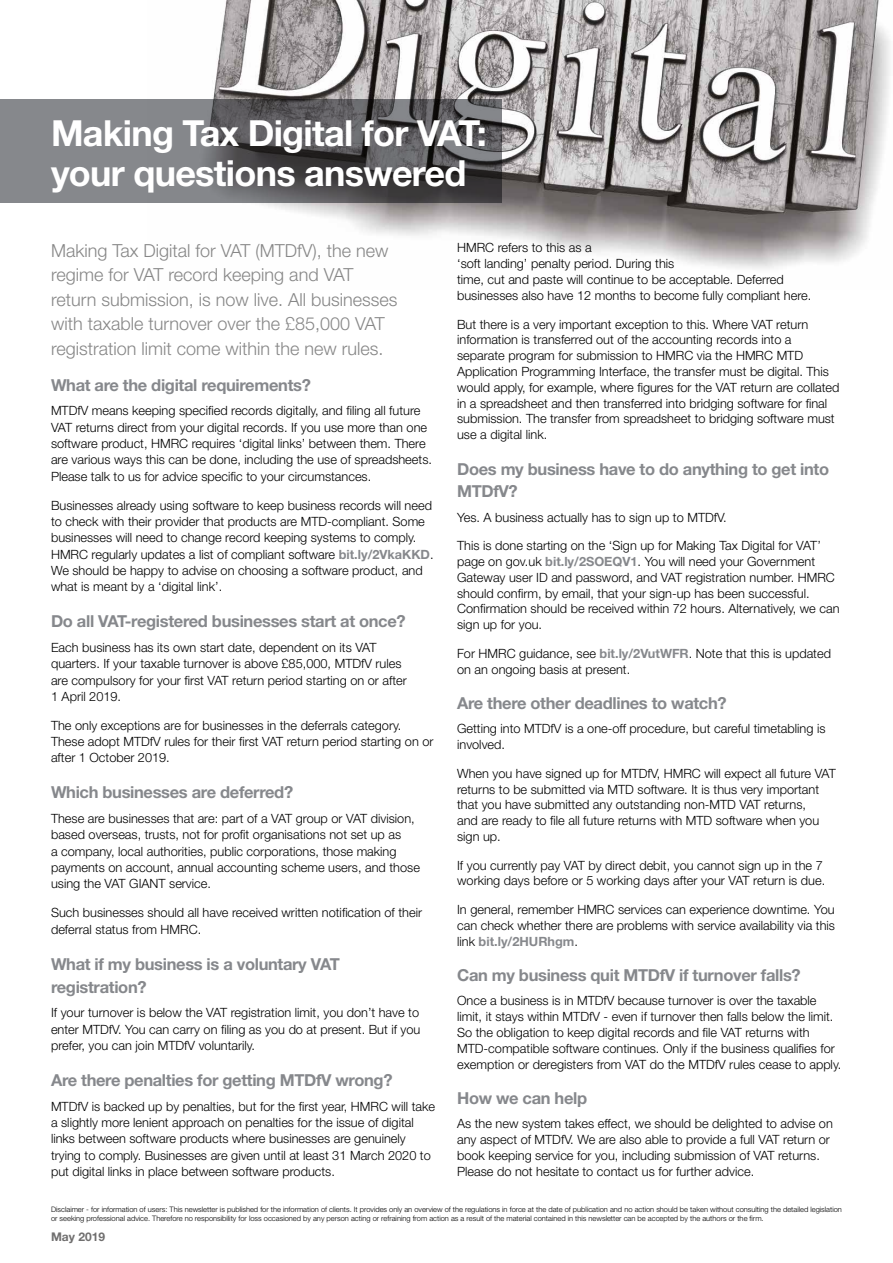
<style>
.page{position:relative;width:893px;height:1263px;background:#fff}
.page>*{position:absolute;margin:0;border:0;box-sizing:border-box;transform-origin:0 0}
.t1{font:700 36px/40.5px "Helvetica Neue";letter-spacing:-.02em;color:#fff}
.t2{font:300 18px/24.6px "Helvetica Neue";color:#878787}
.t3{font:700 16.5px/23.1px "Helvetica Neue";letter-spacing:-.02em;color:#86888c}
.t4{font:300 12.75px/15.8px "Helvetica Neue";color:#000}
.t5{font:700 12px "Helvetica Neue";color:#706f6f}
.t6{font:300 7.5px/9px "Helvetica Neue";color:#000}
.s1{font-weight:700;color:#86888c}
</style>
<div class="page">
<img style="left:147px;top:0;width:743px;height:269px">
<svg style="left:0;top:100px;width:502px;height:103px;background:#67676a"></svg>
<h1 class="t1" style="left:51px;top:112px;width:437px">Making Tax Digital for VAT: your questions answered</h1>
<h2 class="t2" style="left:51px;top:237px;width:348px">Making Tax Digital for VAT (MTDfV), the new regime for VAT record keeping and VAT return submission, is now live. All businesses with taxable turnover over the £85,000 VAT registration limit come within the new rules.</h2>
<p class="t3" style="left:51px;top:373px;width:261px">What are the digital requirements?</p>
<p class="t4" style="left:51px;top:402px;width:382px;line-height:16.4px">MTDfV means keeping specified records digitally, and filing all future VAT returns direct from your digital records. If you use more than one software product, HMRC requires ‘digital links’ between them. There are various ways this can be done, including the use of spreadsheets.<br>Please talk to us for advice specific to your circumstances.</p>
<p class="t4" style="left:51px;top:497px;width:384px;line-height:16.4px">Businesses already using software to keep business records will need to check with their provider that products are MTD-compliant. Some businesses will need to change record keeping systems to comply.<br>HMRC regularly updates a list of compliant software <span class="s1">bit.ly/2VkaKKD</span>.<br>We should be happy to advise on choosing a software product, and what is meant by a ‘digital link’.</p>
<p class="t3" style="left:51px;top:609px;width:356px">Do all VAT-registered businesses start at once?</p>
<p class="t4" style="left:51px;top:639px;width:357px;line-height:16.4px">Each business has its own start date, dependent on its VAT quarters. If your taxable turnover is above £85,000, MTDfV rules are compulsory for your first VAT return period starting on or after 1 April 2019.</p>
<p class="t4" style="left:51px;top:717px;width:384px;line-height:16.4px">The only exceptions are for businesses in the deferrals category.<br>These adopt MTDfV rules for their first VAT return period starting on or after 1 October 2019.</p>
<p class="t3" style="left:51px;top:780px;width:244px">Which businesses are deferred?</p>
<p class="t4" style="left:51px;top:810px;width:370px;line-height:16.4px">These are businesses that are: part of a VAT group or VAT division, based overseas, trusts, not for profit organisations not set up as<br>a company, local authorities, public corporations, those making payments on account, annual accounting scheme users, and those using the VAT GIANT service.</p>
<p class="t4" style="left:51px;top:904px;width:373px;line-height:16.4px">Such businesses should all have received written notification of their deferral status from HMRC.</p>
<p class="t3" style="left:51px;top:952px;width:290px">What if my business is a voluntary VAT registration?</p>
<p class="t4" style="left:51px;top:1004px;width:371px;line-height:16.4px;text-align:justify">If your turnover is below the VAT registration limit, you don’t have to enter MTDfV. You can carry on filing as you do at present. But if you prefer, you can join MTDfV voluntarily.</p>
<p class="t3" style="left:51px;top:1068px;width:343px">Are there penalties for getting MTDfV wrong?</p>
<p class="t4" style="left:51px;top:1097px;width:385px;line-height:16.4px">MTDfV is backed up by penalties, but for the first year, HMRC will take a slightly more lenient approach on penalties for the issue of digital links between software products where businesses are genuinely trying to comply. Businesses are given until at least 31 March 2020 to put digital links in place between software products.</p>
<p class="t4" style="left:457px;top:240px;width:356px">HMRC refers to this as a<br>‘soft landing’ penalty period. During this<br>time, cut and paste will continue to be acceptable. Deferred businesses also have 12 months to become fully compliant here.</p>
<p class="t4" style="left:457px;top:316px;width:384px">But there is a very important exception to this. Where VAT return information is transferred out of the accounting records into a separate program for submission to HMRC via the HMRC MTD Application Programming Interface, the transfer must be digital. This would apply, for example, where figures for the VAT return are collated in a spreadsheet and then transferred into bridging software for final submission. The transfer from spreadsheet to bridging software must use a digital link.</p>
<p class="t3" style="left:457px;top:457px;width:373px;line-height:22.5px">Does my business have to do anything to get into<br>MTDfV?</p>
<p class="t4" style="left:457px;top:509px;width:271px">Yes. A business actually has to sign up to MTDfV.</p>
<p class="t4" style="left:457px;top:537px;width:384px">This is done starting on the ‘Sign up for Making Tax Digital for VAT’ page on gov.uk <span class="s1">bit.ly/2SOEQV1</span>. You will need your Government Gateway user ID and password, and VAT registration number. HMRC should confirm, by email, that your sign-up has been successful.<br>Confirmation should be received within 72 hours. Alternatively, we can sign up for you.</p>
<p class="t4" style="left:457px;top:645px;width:375px">For HMRC guidance, see <span class="s1">bit.ly/2VutWFR</span>. Note that this is updated on an ongoing basis at present.</p>
<p class="t3" style="left:457px;top:691px;width:271px">Are there other deadlines to watch?</p>
<p class="t4" style="left:457px;top:721px;width:370px">Getting into MTDfV is a one-off procedure, but careful timetabling is involved.</p>
<p class="t4" style="left:457px;top:765px;width:380px">When you have signed up for MTDfV, HMRC will expect all future VAT returns to be submitted via MTD software. It is thus very important that you have submitted any outstanding non-MTD VAT returns,<br>and are ready to file all future returns with MTD software when you sign up.</p>
<p class="t4" style="left:457px;top:857px;width:370px">If you currently pay VAT by direct debit, you cannot sign up in the 7 working days before or 5 working days after your VAT return is due.</p>
<p class="t4" style="left:457px;top:901px;width:379px;text-align:justify">In general, remember HMRC services can experience downtime. You can check whether there are problems with service availability via this link <span class="s1">bit.ly/2HURhgm</span>.</p>
<p class="t3" style="left:457px;top:963px;width:345px">Can my business quit MTDfV if turnover falls?</p>
<p class="t4" style="left:457px;top:993px;width:386px">Once a business is in MTDfV because turnover is over the taxable limit, it stays within MTDfV - even if turnover then falls below the limit.<br>So the obligation to keep digital records and file VAT returns with MTD-compatible software continues. Only if the business qualifies for exemption or deregisters from VAT do the MTDfV rules cease to apply.</p>
<p class="t3" style="left:457px;top:1086px;width:132px">How we can help</p>
<p class="t4" style="left:457px;top:1116px;width:377px">As the new system takes effect, we should be delighted to advise on any aspect of MTDfV. We are also able to provide a full VAT return or book keeping service for you, including submission of VAT returns.<br>Please do not hesitate to contact us for further advice.</p>
<p class="t6" style="left:51px;top:1204px;width:792px">Disclaimer - for information of users: This newsletter is published for the information of clients. It provides only an overview of the regulations in force at the date of publication and no action should be taken without consulting the detailed legislation or seeking professional advice. Therefore no responsibility for loss occasioned by any person acting or refraining from action as a result of the material contained in this newsletter can be accepted by the authors or the firm.</p>
<p class="t5" style="left:51px;top:1229px;width:56px">May 2019</p>
</div>
